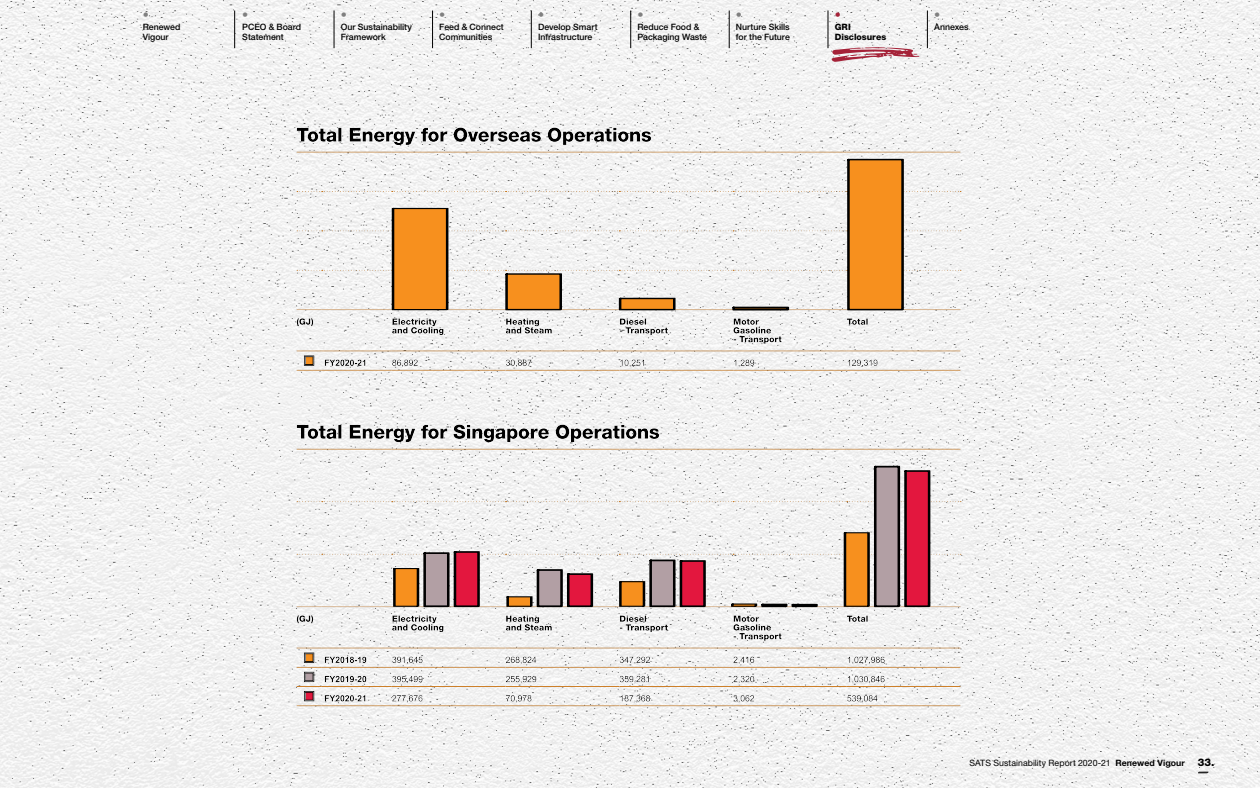
<style>
.page{position:relative;width:1260px;height:788px;background:#fff}
.page>*{position:absolute;margin:0;border:0;box-sizing:border-box;transform-origin:0 0}
.t1{font:700 12.25px "Helvetica Neue LT Std";color:#808080}
.t2{font:700 12.25px "Helvetica Neue LT Std";color:#a52238}
.t3{font:500 8.75px/10.5px "Helvetica Neue LT Std";letter-spacing:-.005em;color:#000}
.t4{font:8.75px "Helvetica Neue LT Std";letter-spacing:.005em;color:#000}
.t5{font:800 8.75px/10.5px "Helvetica Neue LT Std";color:#000}
.s1{font-weight:700}
.s2{font-weight:800;font-size:10.5px}
</style>
<div class="page">
<img style="left:0;top:0;width:1260px;height:788px">
<div style="left:289px;top:401px;width:704px;height:310px;background:#000;opacity:.2"></div>
<div style="left:289px;top:105px;width:704px;height:271px;background:#000;opacity:.2"></div>
<svg style="left:296px;top:465px;width:665px;height:142px"></svg>
<svg style="left:296px;top:152px;width:665px;height:158px"></svg>
<svg style="left:1198px;top:771px;width:11px;height:2px"></svg>
<svg style="left:831px;top:47px;width:89px;height:15px"></svg>
<hr style="left:234px;top:11px;width:1px;height:37px;background:#000">
<hr style="left:334px;top:11px;width:1px;height:37px;background:#000">
<hr style="left:432px;top:11px;width:1px;height:37px;background:#000">
<hr style="left:531px;top:11px;width:1px;height:37px;background:#000">
<hr style="left:631px;top:11px;width:1px;height:37px;background:#000">
<hr style="left:729px;top:11px;width:1px;height:37px;background:#000">
<hr style="left:828px;top:11px;width:1px;height:37px;background:#000">
<hr style="left:927px;top:11px;width:1px;height:37px;background:#000">
<svg style="left:1183px;top:36px;width:3px;height:5px"></svg>
<h1 class="t1" style="left:143px;top:7px;width:8px">•</h1>
<p class="t3" style="left:143px;top:21px;width:39px">Renewed<br>Vigour</p>
<h1 class="t1" style="left:242px;top:7px;width:8px">•</h1>
<p class="t3" style="left:242px;top:21px;width:60px">PCEO &amp; Board<br>Statement</p>
<h1 class="t1" style="left:341px;top:7px;width:8px">•</h1>
<p class="t3" style="left:341px;top:21px;width:73px">Our Sustainability<br>Framework</p>
<h1 class="t1" style="left:439px;top:7px;width:8px">•</h1>
<p class="t3" style="left:439px;top:21px;width:66px">Feed &amp; Connect<br>Communities</p>
<h1 class="t1" style="left:538px;top:7px;width:8px">•</h1>
<p class="t3" style="left:538px;top:21px;width:61px">Develop Smart<br>Infrastructure</p>
<h1 class="t1" style="left:637px;top:7px;width:8px">•</h1>
<p class="t3" style="left:637px;top:21px;width:71px">Reduce Food &amp;<br>Packaging Waste</p>
<h1 class="t1" style="left:736px;top:7px;width:8px">•</h1>
<p class="t3" style="left:736px;top:21px;width:55px">Nurture Skills for the Future</p>
<h1 class="t2" style="left:835px;top:7px;width:8px">•</h1>
<p class="t5" style="left:835px;top:21px;width:53px">GRI<br>Disclosures</p>
<h1 class="t1" style="left:934px;top:7px;width:8px">•</h1>
<p class="t3" style="left:934px;top:21px;width:36px">Annexes</p>
<p class="t4" style="left:970px;top:757px;width:247px">SATS Sustainability Report 2020-21 <span class="s1">Renewed Vigour</span> <span class="s2">33.</span></p>
</div>
